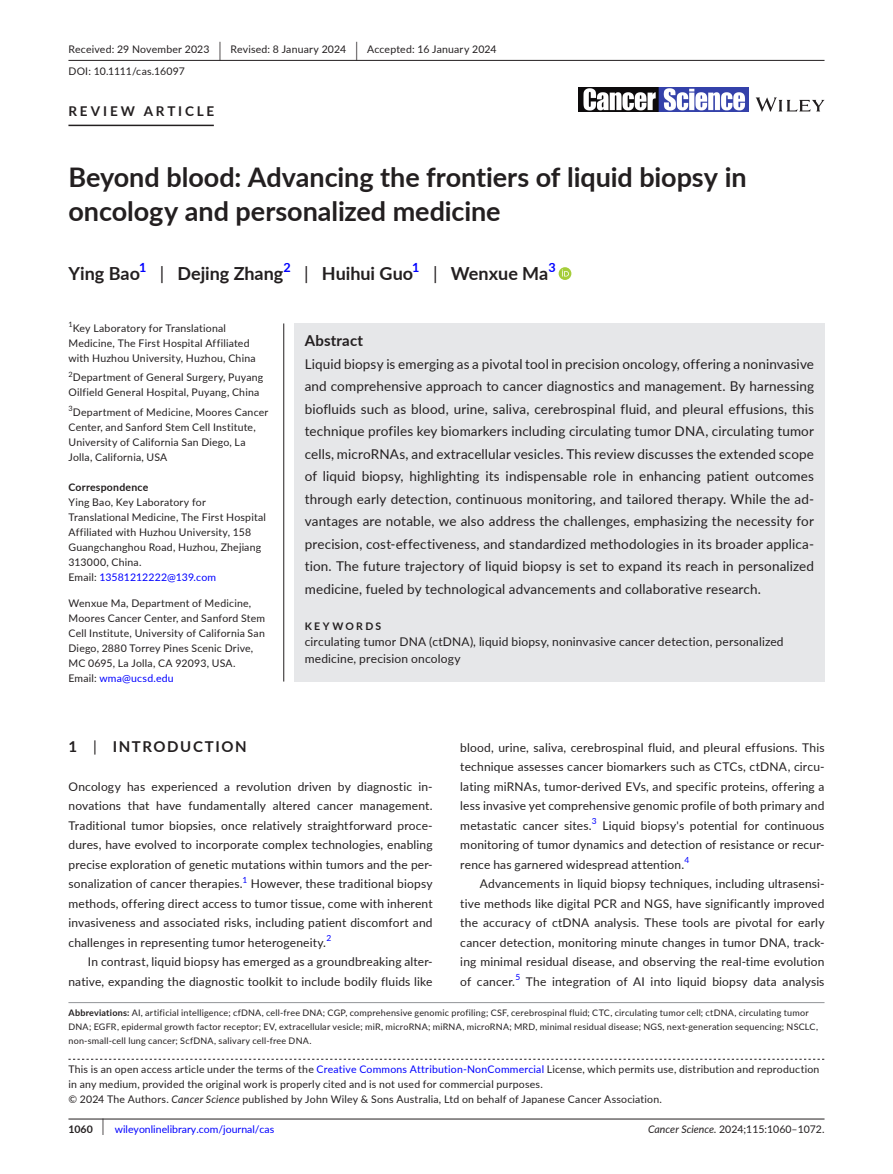
<style>
.page{position:relative;width:893px;height:1174px;background:#fff}
.page>*{position:absolute;margin:0;border:0;box-sizing:border-box;transform-origin:0 0}
.t1{font:700 27px/34.5px "Lato";color:#231f20}
.t2{font:700 18px "Lato";color:#231f20}
.t3{font:700 15px "Lato";letter-spacing:.1em;color:#231f20}
.t4{font:700 15px "Lato";letter-spacing:.015em;color:#231f20}
.t5{font:13.5px/22.5px "Lato";letter-spacing:.01em;color:#231f20;text-align:justify}
.t6{font:700 13.5px "Lato";letter-spacing:.21em;color:#231f20}
.t7{font:700 12.6px "Lato";color:#00f}
.t8{font:12px/19.5px "Lato";letter-spacing:.015em;color:#231f20;text-align:justify}
.t9{font:10.5px/15px "Lato";letter-spacing:.02em;color:#231f20}
.t10{font:10.5px "Lato";color:#00f}
.t11{font:10.5px "Lato";color:#231f20}
.t12{font:700 10.5px "Lato";letter-spacing:.02em;color:#231f20}
.t13{font:700 10.5px "Lato";letter-spacing:.22em;color:#231f20}
.t14{font:9px/13.5px "Lato";letter-spacing:.025em;color:#231f20}
.t15{font:8.4px "Lato";color:#00f}
.t16{font:7.35px "Lato";color:#231f20}
.s1{font-size:19.65px}
.s2{font-weight:400}
.s3{color:#00f}
.s4{font-weight:700}
.s5{font-style:italic}
.s6{font-weight:700;color:#231f20}
.s7{font-size:17.4px;color:#231f20}
</style>
<div class="page">
<hr style="left:68px;top:1118px;width:756px;height:1px;background:#231f20">
<svg style="left:756px;top:97px;width:68px;height:15px"></svg>
<img style="left:578px;top:88px;width:170px;height:24px">
<hr style="left:68px;top:60px;width:756px;height:1px;background:#231f20">
<hr style="left:68px;top:125px;width:146px;height:1px;background:#231f20">
<svg style="left:559px;top:267px;width:12px;height:13px"></svg>
<svg style="left:562px;top:269px;width:7px;height:7px"></svg>
<svg style="left:68px;top:1058px;width:756px;height:1px"></svg>
<hr style="left:68px;top:1002px;width:756px;height:1px;background:#939598">
<hr style="left:283px;top:323px;width:1px;height:358px;background:#231f20">
<div style="left:294px;top:323px;width:530px;height:350px;background:#e6e7e9"></div>
<div style="left:294px;top:672px;width:530px;height:9px;background:#e6e7e9"></div>
<p class="t9" style="left:68px;top:38px;width:430px;line-height:21.8px">Received: 29 November 2023 <span class="s1">|</span> Revised: 8 January 2024 <span class="s1">|</span> Accepted: 16 January 2024<br>DOI: 10.1111/cas.16097</p>
<p class="t6" style="left:68px;top:101px;width:147px">REVIEW ARTICLE</p>
<h1 class="t1" style="left:68px;top:159px;width:680px">Beyond blood: Advancing the frontiers of liquid biopsy in oncology and personalized medicine</h1>
<h2 class="t2" style="left:68px;top:260px;width:73px">Ying Bao</h2>
<p class="t7" style="left:139px;top:258px;width:9px">1</p>
<h2 class="t2" style="left:160px;top:260px;width:125px"><span class="s2">|</span> Dejing Zhang</h2>
<p class="t7" style="left:283px;top:258px;width:9px">2</p>
<h2 class="t2" style="left:304px;top:260px;width:111px"><span class="s2">|</span> Huihui Guo</h2>
<p class="t7" style="left:412px;top:258px;width:9px">1</p>
<h2 class="t2" style="left:433px;top:260px;width:117px"><span class="s2">|</span> Wenxue Ma</h2>
<p class="t7" style="left:548px;top:258px;width:9px">3</p>
<p class="t16" style="left:68px;top:319px;width:6px">1</p>
<p class="t9" style="left:68px;top:320px;width:189px;text-indent:4px">Key Laboratory for Translational<br>Medicine, The First Hospital Affiliated with Huzhou University, Huzhou, China</p>
<p class="t16" style="left:68px;top:369px;width:6px">2</p>
<p class="t9" style="left:68px;top:370px;width:196px;text-align:center">Department of General Surgery, Puyang<br>Oilfield General Hospital, Puyang, China</p>
<p class="t9" style="left:68px;top:404px;width:201px"><sup>3</sup>Department of Medicine, Moores Cancer Center, and Sanford Stem Cell Institute, University of California San Diego, La Jolla, California, USA</p>
<p class="t12" style="left:68px;top:479px;width:81px">Correspondence</p>
<p class="t9" style="left:68px;top:494px;width:199px">Ying Bao, Key Laboratory for<br>Translational Medicine, The First Hospital<br>Affiliated with Huzhou University, 158<br>Guangchanghou Road, Huzhou, Zhejiang<br>313000, China.<br>Email: <span class="s3">13581212222@139.com</span></p>
<p class="t9" style="left:68px;top:595px;width:198px">Wenxue Ma, Department of Medicine, Moores Cancer Center, and Sanford Stem Cell Institute, University of California San Diego, 2880 Torrey Pines Scenic Drive, MC 0695, La Jolla, CA 92093, USA.<br>Email: <span class="s3">wma@ucsd.edu</span></p>
<p class="t4" style="left:305px;top:329px;width:60px">Abstract</p>
<p class="t5" style="left:305px;top:352px;width:511px">Liquid biopsy is emerging as a pivotal tool in precision oncology, offering a noninvasive and comprehensive approach to cancer diagnostics and management. By harnessing biofluids such as blood, urine, saliva, cerebrospinal fluid, and pleural effusions, this technique profiles key biomarkers including circulating tumor DNA, circulating tumor cells, microRNAs, and extracellular vesicles. This review discusses the extended scope of liquid biopsy, highlighting its indispensable role in enhancing patient outcomes through early detection, continuous monitoring, and tailored therapy. While the ad&shy;vantages are notable, we also address the challenges, emphasizing the necessity for precision, cost-effectiveness, and standardized methodologies in its broader applica&shy;tion. The future trajectory of liquid biopsy is set to expand its reach in personalized medicine, fueled by technological advancements and collaborative research.</p>
<p class="t13" style="left:305px;top:618px;width:78px">KEYWORDS</p>
<p class="t8" style="left:305px;top:633px;width:480px;line-height:16.5px">circulating tumor DNA (ctDNA), liquid biopsy, noninvasive cancer detection, personalized medicine, precision oncology</p>
<p class="t3" style="left:68px;top:735px;width:180px">1 <span class="s2">|</span> INTRODUCTION</p>
<p class="t8" style="left:68px;top:776px;width:366px">Oncology has experienced a revolution driven by diagnostic in&shy;novations that have fundamentally altered cancer management.<br>Traditional tumor biopsies, once relatively straightforward proce&shy;dures, have evolved to incorporate complex technologies, enabling precise exploration of genetic mutations within tumors and the per&shy;sonalization of cancer therapies.</p>
<p class="t15" style="left:243px;top:874px;width:6px">1</p>
<p class="t8" style="left:68px;top:873px;width:366px;text-indent:182px">However, these traditional biopsy methods, offering direct access to tumor tissue, come with inherent invasiveness and associated risks, including patient discomfort and challenges in representing tumor heterogeneity.</p>
<p class="t15" style="left:326px;top:932px;width:6px">2</p>
<p class="t8" style="left:68px;top:951px;width:366px;text-align:right">In contrast, liquid biopsy has emerged as a groundbreaking alter&shy;native, expanding the diagnostic toolkit to include bodily fluids like</p>
<p class="t8" style="left:460px;top:737px;width:366px">blood, urine, saliva, cerebrospinal fluid, and pleural effusions. This technique assesses cancer biomarkers such as CTCs, ctDNA, circu&shy;lating miRNAs, tumor-derived EVs, and specific proteins, offering a less invasive yet comprehensive genomic profile of both primary and metastatic cancer sites.</p>
<p class="t15" style="left:592px;top:815px;width:6px">3</p>
<p class="t8" style="left:460px;top:815px;width:366px;text-indent:142px">Liquid biopsy's potential for continuous monitoring of tumor dynamics and detection of resistance or recur&shy;rence has garnered widespread attention.</p>
<p class="t15" style="left:684px;top:854px;width:6px">4</p>
<p class="t8" style="left:460px;top:873px;width:366px;text-indent:20px">Advancements in liquid biopsy techniques, including ultrasensi&shy;tive methods like digital PCR and NGS, have significantly improved the accuracy of ctDNA analysis. These tools are pivotal for early cancer detection, monitoring minute changes in tumor DNA, track&shy;ing minimal residual disease, and observing the real-time evolution of cancer.<sup>5</sup> The integration of AI into liquid biopsy data analysis</p>
<p class="t14" style="left:68px;top:1006px;width:751px"><span class="s4">Abbreviations:</span> AI, artificial intelligence; cfDNA, cell-free DNA; CGP, comprehensive genomic profiling; CSF, cerebrospinal fluid; CTC, circulating tumor cell; ctDNA, circulating tumor<br>DNA; EGFR, epidermal growth factor receptor; EV, extracellular vesicle; miR, microRNA; miRNA, microRNA; MRD, minimal residual disease; NGS, next-generation sequencing; NSCLC, non-small-cell lung cancer; ScfDNA, salivary cell-free DNA.</p>
<p class="t9" style="left:68px;top:1061px;width:752px">This is an open access article under the terms of the <span class="s3">Creative Commons Attribution-NonCommercial</span> License, which permits use, distribution and reproduction in any medium, provided the original work is properly cited and is not used for commercial purposes.<br>© 2024 The Authors. <span class="s5">Cancer Science</span> published by John Wiley &amp; Sons Australia, Ltd on behalf of Japanese Cancer Association.</p>
<p class="t10" style="left:68px;top:1121px;width:207px"><span class="s6">1060</span> <span class="s7">|</span> wileyonlinelibrary.com/journal/cas</p>
<p class="t11" style="left:648px;top:1121px;width:178px"><span class="s5">Cancer Science.</span> 2024;115:1060–1072.</p>
</div>
